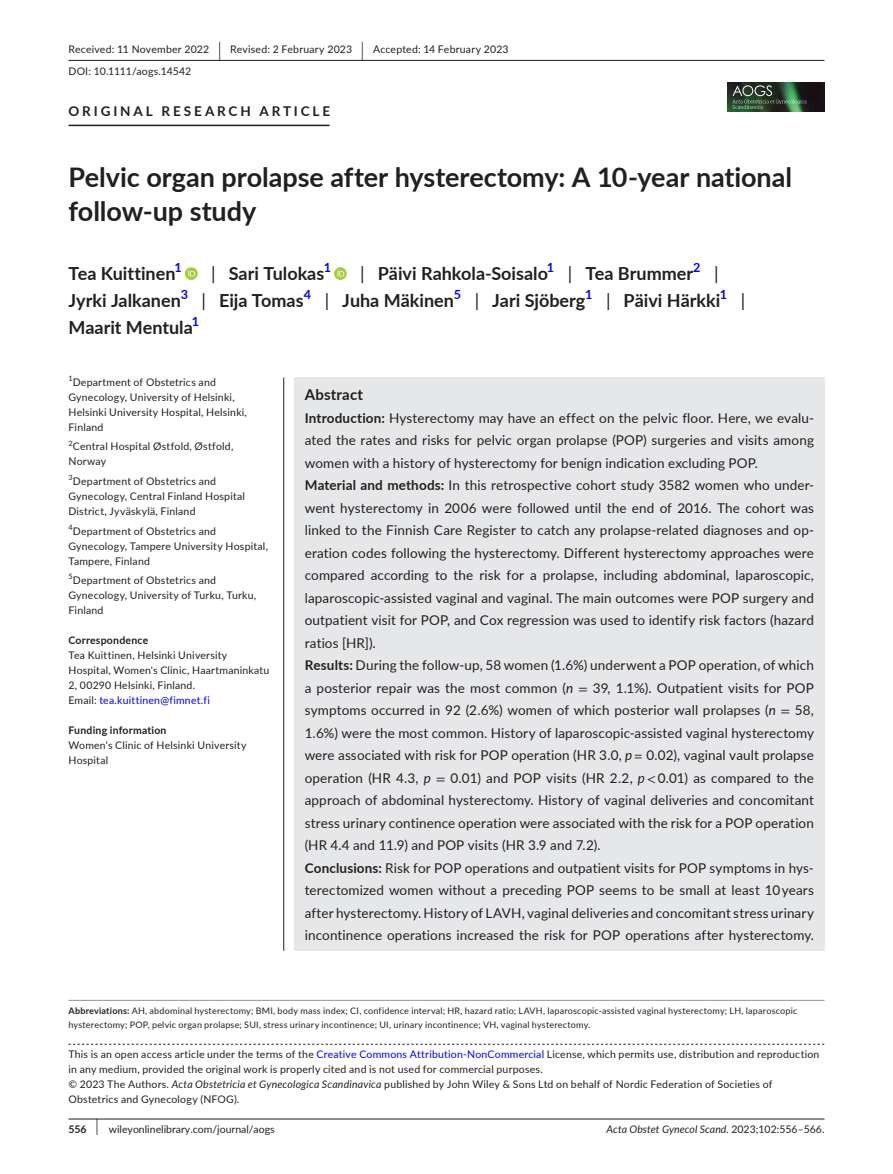
<style>
.page{position:relative;width:893px;height:1174px;background:#fff}
.page>*{position:absolute;margin:0;border:0;box-sizing:border-box;transform-origin:0 0}
.t1{font:700 27px/34.5px "Lato";color:#231f20}
.t2{font:700 18px "Lato";color:#231f20}
.t3{font:18px "Lato";color:#231f20}
.t4{font:700 15px "Lato";letter-spacing:.015em;color:#231f20}
.t5{font:13.5px/22.5px "Lato";letter-spacing:.01em;color:#231f20}
.t6{font:700 13.5px "Lato";letter-spacing:.215em;color:#231f20}
.t7{font:700 12.6px "Lato";color:#00f}
.t8{font:10.5px/15px "Lato";letter-spacing:.02em;color:#231f20}
.t9{font:italic 10.5px "Lato";color:#231f20}
.t10{font:10.5px "Lato";color:#231f20}
.t11{font:700 10.5px "Lato";letter-spacing:.02em;color:#231f20}
.t12{font:9px/13.5px "Lato";letter-spacing:.025em;color:#231f20}
.t13{font:7.35px "Lato";color:#231f20}
.s1{font-size:19.65px}
.s2{font-weight:400}
.s3{color:#00f}
.s4{font-weight:700}
.s5{font-style:italic}
.s6{font-family:"STIX"}
.s7{font-family:"STIX";font-style:italic}
.s8{font-size:17.4px}
.s9{font-style:normal}
</style>
<div class="page">
<hr style="left:68px;top:1118px;width:756px;height:1px;background:#231f20">
<img style="left:728px;top:82px;width:96px;height:30px">
<svg style="left:732px;top:85px;width:75px;height:24px;background:#3e5843"></svg>
<hr style="left:68px;top:60px;width:756px;height:1px;background:#231f20">
<hr style="left:68px;top:125px;width:262px;height:1px;background:#231f20">
<svg style="left:185px;top:267px;width:13px;height:13px"></svg>
<svg style="left:188px;top:269px;width:7px;height:7px"></svg>
<svg style="left:334px;top:267px;width:13px;height:13px"></svg>
<svg style="left:337px;top:269px;width:7px;height:7px"></svg>
<svg style="left:68px;top:1043px;width:756px;height:1px"></svg>
<hr style="left:68px;top:1000px;width:756px;height:1px;background:#939598">
<div style="left:294px;top:377px;width:530px;height:573px;background:#e6e7e9"></div>
<hr style="left:283px;top:377px;width:1px;height:573px;background:#231f20">
<p class="t8" style="left:68px;top:38px;width:442px;line-height:21.8px">Received: 11 November 2022 <span class="s1">|</span> Revised: 2 February 2023 <span class="s1">|</span> Accepted: 14 February 2023<br>DOI: 10.1111/aogs.14542</p>
<p class="t6" style="left:68px;top:101px;width:263px">ORIGINAL RESEARCH ARTICLE</p>
<h1 class="t1" style="left:68px;top:159px;width:725px">Pelvic organ prolapse after hysterectomy: A 10-year national follow-up study</h1>
<h2 class="t2" style="left:68px;top:260px;width:109px">Tea Kuittinen</h2>
<p class="t7" style="left:175px;top:258px;width:9px">1</p>
<h2 class="t2" style="left:211px;top:260px;width:115px"><span class="s2">|</span> Sari Tulokas</h2>
<p class="t7" style="left:324px;top:258px;width:9px">1</p>
<h2 class="t2" style="left:360px;top:260px;width:189px"><span class="s2">|</span> Päivi Rahkola-Soisalo</h2>
<p class="t7" style="left:547px;top:258px;width:9px">1</p>
<h2 class="t2" style="left:568px;top:260px;width:127px"><span class="s2">|</span> Tea Brummer</h2>
<p class="t7" style="left:693px;top:258px;width:9px">2</p>
<h2 class="t3" style="left:714px;top:260px;width:6px">|</h2>
<h2 class="t2" style="left:68px;top:287px;width:114px">Jyrki Jalkanen</h2>
<p class="t7" style="left:181px;top:285px;width:9px">3</p>
<h2 class="t2" style="left:202px;top:287px;width:104px"><span class="s2">|</span> Eija Tomas</h2>
<p class="t7" style="left:304px;top:285px;width:9px">4</p>
<h2 class="t2" style="left:325px;top:287px;width:131px"><span class="s2">|</span> Juha Mäkinen</h2>
<p class="t7" style="left:454px;top:285px;width:9px">5</p>
<h2 class="t2" style="left:475px;top:287px;width:112px"><span class="s2">|</span> Jari Sjöberg</h2>
<p class="t7" style="left:585px;top:285px;width:9px">1</p>
<h2 class="t2" style="left:606px;top:287px;width:116px"><span class="s2">|</span> Päivi Härkki</h2>
<p class="t7" style="left:720px;top:285px;width:9px">1</p>
<h2 class="t3" style="left:741px;top:287px;width:6px">|</h2>
<h2 class="t2" style="left:68px;top:314px;width:126px">Maarit Mentula</h2>
<p class="t7" style="left:192px;top:312px;width:9px">1</p>
<p class="t13" style="left:68px;top:373px;width:6px">1</p>
<p class="t8" style="left:68px;top:374px;width:180px;text-indent:4px">Department of Obstetrics and<br>Gynecology, University of Helsinki,<br>Helsinki University Hospital, Helsinki,<br>Finland</p>
<p class="t8" style="left:68px;top:439px;width:166px"><sup>2</sup>Central Hospital Østfold, Østfold,<br>Norway</p>
<p class="t8" style="left:68px;top:473px;width:178px"><sup>3</sup>Department of Obstetrics and<br>Gynecology, Central Finland Hospital<br>District, Jyväskylä, Finland</p>
<p class="t8" style="left:68px;top:523px;width:201px"><sup>4</sup>Department of Obstetrics and<br>Gynecology, Tampere University Hospital,<br>Tampere, Finland</p>
<p class="t8" style="left:68px;top:572px;width:189px"><sup>5</sup>Department of Obstetrics and<br>Gynecology, University of Turku, Turku,<br>Finland</p>
<p class="t11" style="left:68px;top:632px;width:81px">Correspondence</p>
<p class="t8" style="left:68px;top:647px;width:202px">Tea Kuittinen, Helsinki University Hospital, Women's Clinic, Haartmaninkatu 2, 00290 Helsinki, Finland.<br>Email: <span class="s3">tea.kuittinen@fimnet.fi</span></p>
<p class="t11" style="left:68px;top:722px;width:100px">Funding information</p>
<p class="t8" style="left:68px;top:737px;width:180px">Women's Clinic of Helsinki University<br>Hospital</p>
<p class="t4" style="left:305px;top:383px;width:60px">Abstract</p>
<p class="t5" style="left:305px;top:406px;width:511px"><span class="s4">Introduction:</span> Hysterectomy may have an effect on the pelvic floor. Here, we evalu&shy;ated the rates and risks for pelvic organ prolapse (POP) surgeries and visits among women with a history of hysterectomy for benign indication excluding POP.<br><span class="s4">Material and methods:</span> In this retrospective cohort study 3582 women who under&shy;went hysterectomy in 2006 were followed until the end of 2016. The cohort was linked to the Finnish Care Register to catch any prolapse-related diagnoses and op&shy;eration codes following the hysterectomy. Different hysterectomy approaches were compared according to the risk for a prolapse, including abdominal, laparoscopic, laparoscopic-assisted vaginal and vaginal. The main outcomes were POP surgery and outpatient visit for POP, and Cox regression was used to identify risk factors (hazard ratios [HR]).<br><span class="s4">Results:</span> During the follow-up, 58 women (1.6%) underwent a POP operation, of which a posterior repair was the most common (<span class="s5">n</span> <span class="s6">=</span> 39, 1.1%). Outpatient visits for POP symptoms occurred in 92 (2.6%) women of which posterior wall prolapses (<span class="s5">n</span> <span class="s6">=</span> 58, 1.6%) were the most common. History of laparoscopic-assisted vaginal hysterectomy were associated with risk for POP operation (HR 3.0, <span class="s5">p</span> <span class="s7">=</span> 0.02), vaginal vault prolapse operation (HR 4.3, <span class="s5">p</span> <span class="s6">=</span> 0.01) and POP visits (HR 2.2, <span class="s5">p</span><span class="s6">&lt;</span> 0.01) as compared to the approach of abdominal hysterectomy. History of vaginal deliveries and concomitant stress urinary continence operation were associated with the risk for a POP operation (HR 4.4 and 11.9) and POP visits (HR 3.9 and 7.2).<br><span class="s4">Conclusions:</span> Risk for POP operations and outpatient visits for POP symptoms in hys&shy;terectomized women without a preceding POP seems to be small at least 10 years after hysterectomy. History of LAVH, vaginal deliveries and concomitant stress urinary incontinence operations increased the risk for POP operations after hysterectomy.</p>
<p class="t12" style="left:68px;top:1003px;width:730px"><span class="s4">Abbreviations:</span> AH, abdominal hysterectomy; BMI, body mass index; CI, confidence interval; HR, hazard ratio; LAVH, laparoscopic-assisted vaginal hysterectomy; LH, laparoscopic hysterectomy; POP, pelvic organ prolapse; SUI, stress urinary incontinence; UI, urinary incontinence; VH, vaginal hysterectomy.</p>
<p class="t8" style="left:68px;top:1046px;width:752px">This is an open access article under the terms of the <span class="s3">Creative Commons Attribution-NonCommercial</span> License, which permits use, distribution and reproduction in any medium, provided the original work is properly cited and is not used for commercial purposes.<br>© 2023 The Authors. <span class="s5">Acta Obstetricia et Gynecologica Scandinavica</span> published by John Wiley &amp; Sons Ltd on behalf of Nordic Federation of Societies of Obstetrics and Gynecology (NFOG).</p>
<p class="t10" style="left:68px;top:1121px;width:208px"><span class="s4">556</span> <span class="s8">|</span> wileyonlinelibrary.com/journal/aogs</p>
<p class="t9" style="left:607px;top:1121px;width:219px">Acta Obstet Gynecol Scand. <span class="s9">2023;102:556–566.</span></p>
</div>
